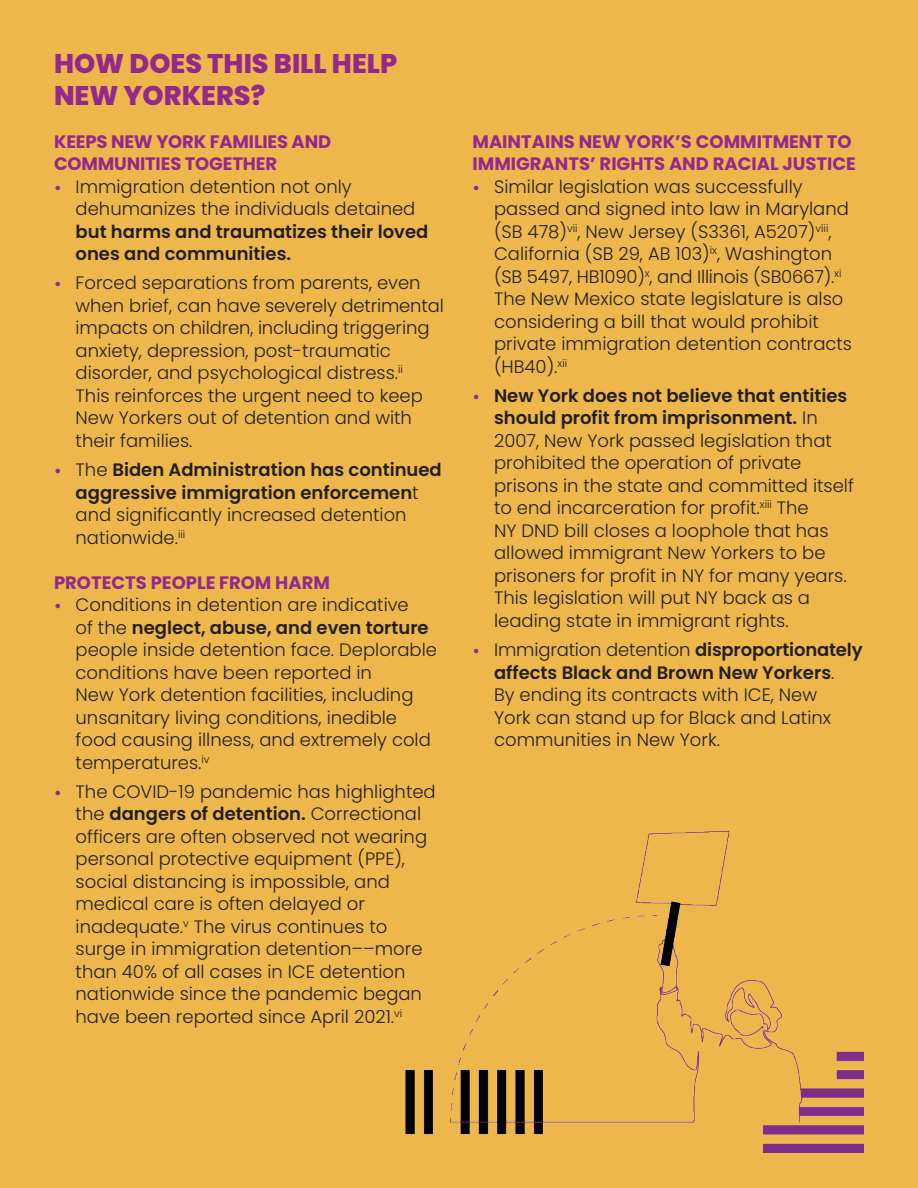
<style>
.page{position:relative;width:918px;height:1188px;background:#edb74c}
.page>*{position:absolute;margin:0;border:0;box-sizing:border-box;transform-origin:0 0}
.Default{font:800 27px "Poppins";color:#922a8c}
.t1{font:300 18px/22.5px "Poppins";color:#231f20}
.Default-2{font:700 18px/22.5px "Poppins";color:#922a8c}
.t2{font:600 18px/22.5px "Poppins";color:#231f20}
.s1{font-weight:700;font-size:15px;color:#922a8c}
.s2{font-weight:600}
.s3{font-weight:300}
</style>
<div class="page">
<img style="left:406px;top:830px;width:458px;height:322px">
<p class="Default" style="left:54px;top:48px;width:345px">HOW DOES THIS BILL HELP</p>
<p class="Default" style="left:54px;top:80px;width:213px">NEW YORKERS?</p>
<p class="Default-2" style="left:54px;top:130px;width:279px">KEEPS NEW YORK FAMILIES AND<br>COMMUNITIES TOGETHER</p>
<p class="t1" style="left:76px;top:175px;width:354px;text-indent:-22px"><span class="s1">•</span> Immigration detention not only dehumanizes the individuals detained <span class="s2">but harms and traumatizes their loved ones and communities.</span></p>
<p class="t1" style="left:76px;top:272px;width:370px;text-indent:-22px"><span class="s1">•</span> Forced separations from parents, even when brief, can have severely detrimental impacts on children, including triggering anxiety, depression, post-traumatic disorder, and psychological distress.<sup>ii<br></sup>This reinforces the urgent need to keep New Yorkers out of detention and with their families.</p>
<p class="t2" style="left:76px;top:459px;width:368px;text-indent:-22px"><span class="s1">•</span> <span class="s3">The</span> Biden Administration has continued aggressive immigration enforcemen<span class="s3">t and significantly increased detention nationwide.</span><sup>iii</sup></p>
<p class="Default-2" style="left:54px;top:571px;width:277px">PROTECTS PEOPLE FROM HARM</p>
<p class="t1" style="left:76px;top:594px;width:363px;text-indent:-22px"><span class="s1">•</span> Conditions in detention are indicative<br>of the <span class="s2">neglect, abuse, and even torture </span>people inside detention face. Deplorable conditions have been reported in<br>New York detention facilities, including unsanitary living conditions, inedible food causing illness, and extremely cold temperatures.<sup>iv</sup></p>
<p class="t1" style="left:76px;top:780px;width:362px;text-indent:-22px"><span class="s1">•</span> The COVID-19 pandemic has highlighted the <span class="s2">dangers of detention.</span> Correctional officers are often observed not wearing personal protective equipment (PPE), social distancing is impossible, and medical care is often delayed or inadequate.<sup>v</sup> The virus continues to surge in immigration detention––more than 40% of all cases in ICE detention nationwide since the pandemic began have been reported since April 2021.<sup>vi</sup></p>
<p class="Default-2" style="left:472px;top:130px;width:385px">MAINTAINS NEW YORK’S COMMITMENT TO<br>IMMIGRANTS’ RIGHTS AND RACIAL JUSTICE</p>
<p class="t1" style="left:494px;top:175px;width:360px;text-indent:-22px"><span class="s1">•</span> Similar legislation was successfully passed and signed into law in Maryland (SB 478)<sup>vii</sup>, New Jersey (S3361, A5207)<sup>viii</sup>, California (SB 29, AB 103)<sup>ix</sup>, Washington (SB 5497, HB1090)<sup>x</sup>, and Illinois (SB0667).<sup>xi </sup>The New Mexico state legislature is also considering a bill that would prohibit private immigration detention contracts (HB40).<sup>xii</sup></p>
<p class="t1" style="left:494px;top:385px;width:361px;text-indent:-22px"><span class="s1">•</span> <span class="s2">New York does not believe that entities should profit from imprisonment.</span> In 2007, New York passed legislation that prohibited the operation of private prisons in the state and committed itself to end incarceration for profit.<sup>xiii</sup> The<br>NY DND bill closes a loophole that has allowed immigrant New Yorkers to be prisoners for profit in NY for many years.<br>This legislation will put NY back as a leading state in immigrant rights.</p>
<p class="t1" style="left:494px;top:639px;width:370px;text-indent:-22px"><span class="s1">•</span> Immigration detention <span class="s2">disproportionately affects Black and Brown New Yorkers</span>.<br>By ending its contracts with ICE, New<br>York can stand up for Black and Latinx communities in New York.</p>
</div>
